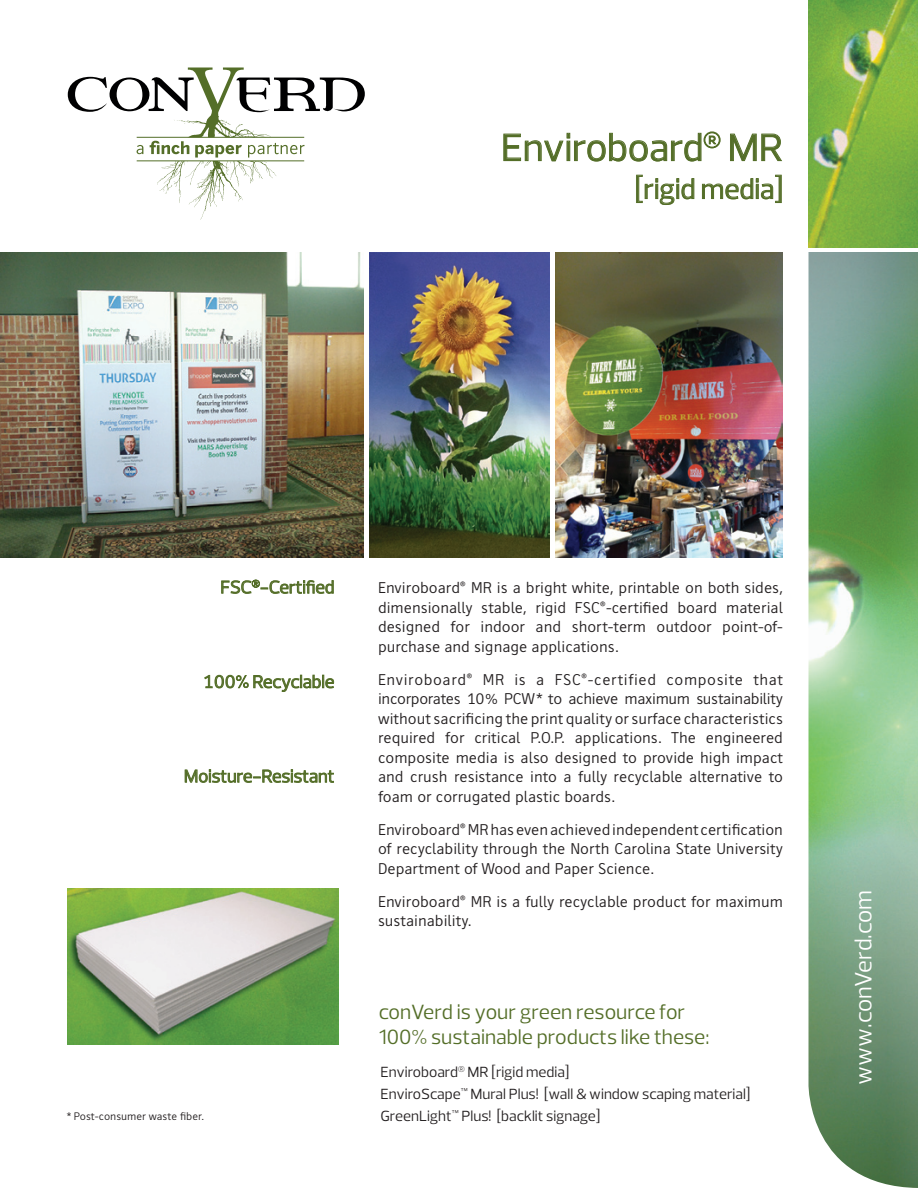
<style>
.page{position:relative;width:918px;height:1188px;background:#fff}
.page>*{position:absolute;margin:0;border:0;box-sizing:border-box;transform-origin:0 0}
.t1{font:39px "Prelo";color:#546e28}
.t2{font:28.5px "Prelo";color:#546e28}
.t3{font:24px "Prelo";color:#fff}
.t4{font:21px/25.2px "Prelo";color:#546e28}
.t5{font:18px "Prelo";color:#546e28}
.t6{font:15px/19.5px "AB Baldinger Pro Finch";color:#231f20;text-align:justify}
.t7{font:15px "Prelo";color:#231f20}
.t8{font:10.5px "AB Baldinger Pro Finch";color:#231f20}
</style>
<div class="page">
<svg style="left:221px;top:579px;width:113px;height:15px"></svg>
<svg style="left:204px;top:674px;width:130px;height:18px"></svg>
<svg style="left:184px;top:769px;width:150px;height:14px"></svg>
<svg style="left:68px;top:68px;width:297px;height:152px"></svg>
<hr style="left:137px;top:137px;width:167px;height:1px;background:#546e28">
<hr style="left:137px;top:160px;width:167px;height:1px;background:#546e28">
<svg style="left:503px;top:131px;width:218px;height:31px"></svg>
<svg style="left:730px;top:133px;width:52px;height:29px"></svg>
<svg style="left:636px;top:174px;width:59px;height:31px"></svg>
<svg style="left:702px;top:174px;width:80px;height:29px"></svg>
<img style="left:0;top:252px;width:363px;height:305px">
<img style="left:369px;top:252px;width:181px;height:305px">
<img style="left:555px;top:253px;width:228px;height:304px">
<img style="left:68px;top:889px;width:270px;height:155px">
<img style="left:808px;top:252px;width:110px;height:936px">
<img style="left:808px;top:0;width:110px;height:248px">
<p class="t1" style="left:501px;top:123px;width:283px">Enviroboard<sup>®</sup> MR</p>
<p class="t2" style="left:635px;top:171px;width:150px">[rigid media]</p>
<p class="t5" style="left:220px;top:576px;width:116px">FSC<sup>®</sup>-Certified</p>
<p class="t5" style="left:203px;top:670px;width:133px">100% Recyclable</p>
<p class="t5" style="left:184px;top:765px;width:152px">Moisture-Resistant</p>
<p class="t8" style="left:66px;top:1110px;width:140px">* Post-consumer waste fiber.</p>
<p class="t6" style="left:378px;top:578px;width:407px">Enviroboard<sup>®</sup> MR is a bright white, printable on both sides, dimensionally stable, rigid FSC<sup>®</sup>-certified board material designed for indoor and short-term outdoor point-of&shy;purchase and signage applications.</p>
<p class="t6" style="left:378px;top:669px;width:407px">Enviroboard<sup>®</sup> MR is a FSC<sup>®</sup>-certified composite that incorporates 10% PCW* to achieve maximum sustainability without sacrificing the print quality or surface characteristics required for critical P.O.P. applications. The engineered composite media is also designed to provide high impact and crush resistance into a fully recyclable alternative to foam or corrugated plastic boards.</p>
<p class="t6" style="left:378px;top:819px;width:407px">Enviroboard<sup>®</sup> MR has even achieved independent certification of recyclability through the North Carolina State University Department of Wood and Paper Science.</p>
<p class="t6" style="left:378px;top:891px;width:407px">Enviroboard<sup>®</sup> MR is a fully recyclable product for maximum sustainability.</p>
<p class="t4" style="left:379px;top:1000px;width:332px">conVerd is your green resource for<br>100% sustainable products like these:</p>
<p class="t7" style="left:380px;top:1063px;width:191px">Enviroboard<sup>®</sup> MR [rigid media]</p>
<p class="t7" style="left:380px;top:1085px;width:372px">EnviroScape<sup>™</sup> Mural Plus! [wall &amp; window scaping material]</p>
<p class="t7" style="left:380px;top:1106px;width:221px">GreenLight<sup>™</sup> Plus! [backlit signage]</p>
<p class="t3" style="left:848px;top:1084px;width:196px;rotate:-90deg">www.conVerd.com</p>
</div>
